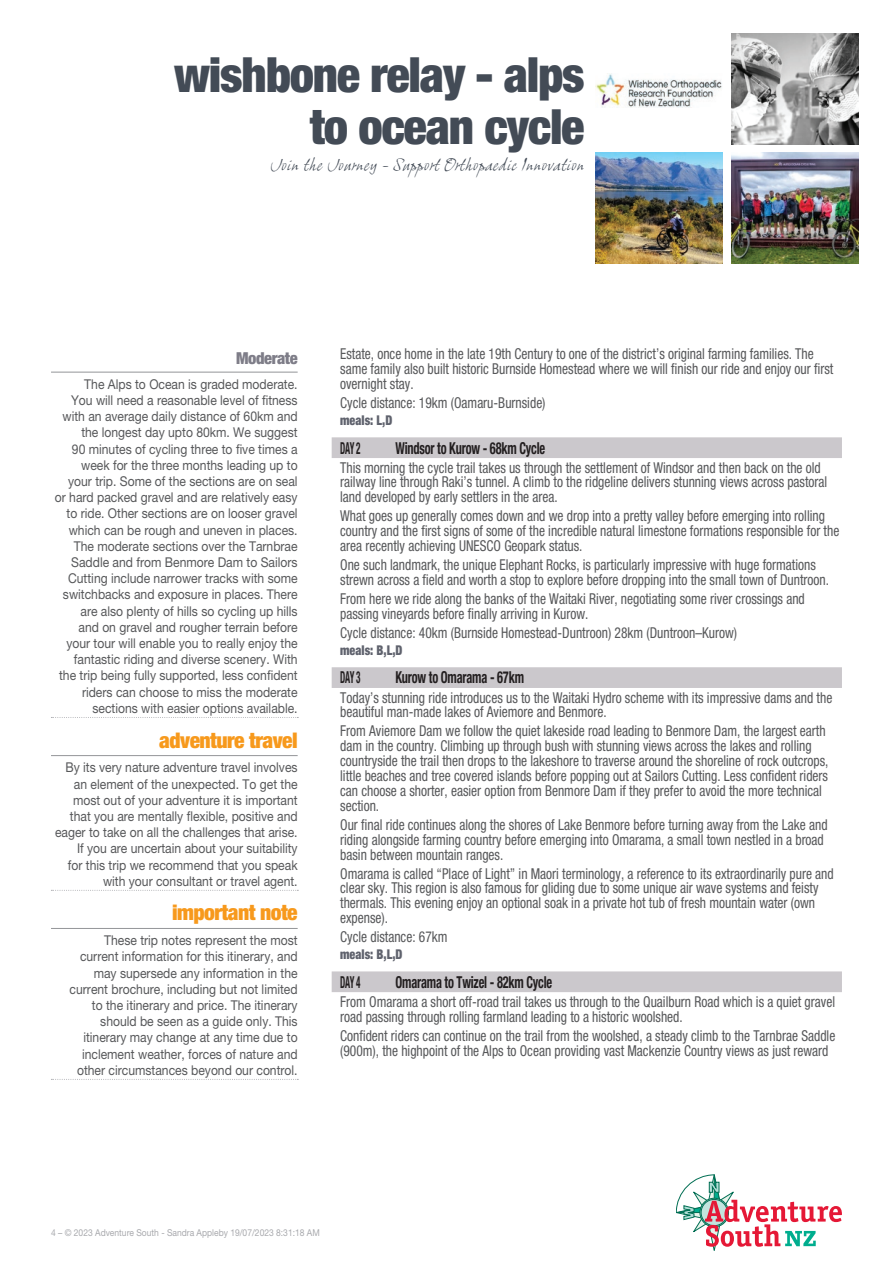
<style>
.page{position:relative;width:893px;height:1263px;background:#fff}
.page>*{position:absolute;margin:0;border:0;box-sizing:border-box;transform-origin:0 0}
.t1{font:900 condensed 48.6px/52.9px "Helvetica Neue LT Std";letter-spacing:-.025em;color:#434b56;text-align:right}
.t2{font:900 condensed 21.6px "Helvetica Neue LT Std";letter-spacing:-.025em;color:#f7991c}
.t3{font:700 condensed 16.5px "Helvetica Neue LT Std";letter-spacing:-.015em;color:#231f20;scale:.75 1}
.t4{font:700 condensed 16.5px "Helvetica Neue LT Std";letter-spacing:-.015em;color:#231f20;scale:.55 1}
.t5{font:900 condensed 16.5px "Helvetica Neue LT Std";letter-spacing:-.025em;color:#7e7d88}
.t6{font:16.2px "Grimshaw Hand ITC Italic";color:#434b56}
.t7{font:condensed 15px/14.9px "Helvetica Neue LT Std";color:#57585a;scale:.9 1}
.t8{font:13.5px/16.2px "Helvetica Neue LT Std";color:#57585a;text-align:right;scale:.9 1}
.t9{font:900 condensed 13.5px "Helvetica Neue LT Std";color:#5f626d;scale:.9 1}
.t10{font:9.45px "Helvetica Neue LT Std";color:#a8a9ad;scale:.9 1}
</style>
<div class="page">
<img style="left:596px;top:73px;width:126px;height:34px">
<img style="left:731px;top:34px;width:128px;height:110px">
<img style="left:595px;top:153px;width:128px;height:110px">
<img style="left:731px;top:153px;width:128px;height:110px">
<div style="left:332px;top:437px;width:510px;height:21px;background:#cbc8cc"></div>
<div style="left:332px;top:667px;width:510px;height:21px;background:#cbc8cc"></div>
<div style="left:332px;top:971px;width:510px;height:21px;background:#cbc8cc"></div>
<svg style="left:676px;top:1174px;width:166px;height:76px"></svg>
<hr style="left:51px;top:372px;width:247px;height:1px;background:#939598">
<svg style="left:51px;top:717px;width:247px;height:1px"></svg>
<hr style="left:51px;top:755px;width:247px;height:1px;background:#939598">
<svg style="left:51px;top:890px;width:247px;height:1px"></svg>
<hr style="left:51px;top:928px;width:247px;height:1px;background:#939598">
<svg style="left:51px;top:1079px;width:247px;height:1px"></svg>
<h1 class="t1" style="left:174px;top:47px;width:412px">wishbone relay ‑ alps to ocean cycle</h1>
<p class="t6" style="left:270px;top:155px;width:316px">Join the Journey ‑ Support Orthopaedic Innovation</p>
<p class="t5" style="left:236px;top:348px;width:63px">Moderate</p>
<p class="t8" style="left:55px;top:376px;width:271px">The Alps to Ocean is graded moderate.<br>You will need a reasonable level of fitness with an average daily distance of 60km and the longest day upto 80km. We suggest<br>90 minutes of cycling three to five times a week for the three months leading up to your trip. Some of the sections are on seal or hard packed gravel and are relatively easy to ride. Other sections are on looser gravel which can be rough and uneven in places.<br>The moderate sections over the Tarnbrae Saddle and from Benmore Dam to Sailors Cutting include narrower tracks with some switchbacks and exposure in places. There are also plenty of hills so cycling up hills<br>and on gravel and rougher terrain before your tour will enable you to really enjoy the fantastic riding and diverse scenery. With the trip being fully supported, less confident riders can choose to miss the moderate sections with easier options available.</p>
<h2 class="t2" style="left:159px;top:727px;width:140px">adventure travel</h2>
<p class="t8" style="left:55px;top:759px;width:271px">By its very nature adventure travel involves an element of the unexpected. To get the most out of your adventure it is important that you are mentally flexible, positive and eager to take on all the challenges that arise.<br>If you are uncertain about your suitability<br>for this trip we recommend that you speak with your consultant or travel agent.</p>
<h2 class="t2" style="left:172px;top:899px;width:127px">important note</h2>
<p class="t8" style="left:70px;top:932px;width:255px">These trip notes represent the most current information for this itinerary, and may supersede any information in the current brochure, including but not limited to the itinerary and price. The itinerary should be seen as a guide only. This itinerary may change at any time due to inclement weather, forces of nature and other circumstances beyond our control.</p>
<p class="t7" style="left:340px;top:347px;width:549px">Estate, once home in the late 19th Century to one of the district’s original farming families. The same family also built historic Burnside Homestead where we will finish our ride and enjoy our first overnight stay.</p>
<p class="t7" style="left:340px;top:395px;width:230px">Cycle distance: 19km (Oamaru-Burnside)</p>
<p class="t9" style="left:340px;top:412px;width:60px">meals: L,D</p>
<p class="t4" style="left:340px;top:438px;width:38px">DAY 2</p>
<p class="t3" style="left:395px;top:438px;width:201px">Windsor to Kurow - 68km Cycle</p>
<p class="t7" style="left:340px;top:460px;width:543px">This morning the cycle trail takes us through the settlement of Windsor and then back on the old railway line through Raki’s tunnel. A climb to the ridgeline delivers stunning views across pastoral land developed by early settlers in the area.</p>
<p class="t7" style="left:340px;top:509px;width:556px">What goes up generally comes down and we drop into a pretty valley before emerging into rolling country and the first signs of some of the incredible natural limestone formations responsible for the area recently achieving UNESCO Geopark status.</p>
<p class="t7" style="left:340px;top:557px;width:545px">One such landmark, the unique Elephant Rocks, is particularly impressive with huge formations strewn across a field and worth a stop to explore before dropping into the small town of Duntroon.</p>
<p class="t7" style="left:340px;top:591px;width:518px">From here we ride along the banks of the Waitaki River, negotiating some river crossings and passing vineyards before finally arriving in Kurow.</p>
<p class="t7" style="left:340px;top:625px;width:443px">Cycle distance: 40km (Burnside Homestead-Duntroon) 28km (Duntroon–Kurow)</p>
<p class="t9" style="left:340px;top:642px;width:71px">meals: B,L,D</p>
<p class="t4" style="left:340px;top:667px;width:38px">DAY 3</p>
<p class="t3" style="left:395px;top:667px;width:173px">Kurow to Omarama - 67km</p>
<p class="t7" style="left:340px;top:690px;width:548px">Today’s stunning ride introduces us to the Waitaki Hydro scheme with its impressive dams and the beautiful man-made lakes of Aviemore and Benmore.</p>
<p class="t7" style="left:340px;top:724px;width:544px">From Aviemore Dam we follow the quiet lakeside road leading to Benmore Dam, the largest earth dam in the country. Climbing up through bush with stunning views across the lakes and rolling countryside the trail then drops to the lakeshore to traverse around the shoreline of rock outcrops, little beaches and tree covered islands before popping out at Sailors Cutting. Less confident riders can choose a shorter, easier option from Benmore Dam if they prefer to avoid the more technical section.</p>
<p class="t7" style="left:340px;top:817px;width:543px">Our final ride continues along the shores of Lake Benmore before turning away from the Lake and riding alongside farming country before emerging into Omarama, a small town nestled in a broad basin between mountain ranges.</p>
<p class="t7" style="left:340px;top:866px;width:550px">Omarama is called “Place of Light” in Maori terminology, a reference to its extraordinarily pure and clear sky. This region is also famous for gliding due to some unique air wave systems and feisty thermals. This evening enjoy an optional soak in a private hot tub of fresh mountain water (own expense).</p>
<p class="t7" style="left:340px;top:929px;width:121px">Cycle distance: 67km</p>
<p class="t9" style="left:340px;top:946px;width:71px">meals: B,L,D</p>
<p class="t4" style="left:340px;top:972px;width:38px">DAY 4</p>
<p class="t3" style="left:395px;top:972px;width:211px">Omarama to Twizel - 82km Cycle</p>
<p class="t7" style="left:340px;top:994px;width:551px">From Omarama a short off-road trail takes us through to the Quailburn Road which is a quiet gravel road passing through rolling farmland leading to a historic woolshed.</p>
<p class="t7" style="left:340px;top:1028px;width:552px">Confident riders can continue on the trail from the woolshed, a steady climb to the Tarnbrae Saddle (900m), the highpoint of the Alps to Ocean providing vast Mackenzie Country views as just reward</p>
<p class="t10" style="left:51px;top:1227px;width:300px">4 – © 2023 Adventure South - Sandra Appleby 19/07/2023 8:31:18 AM</p>
</div>
